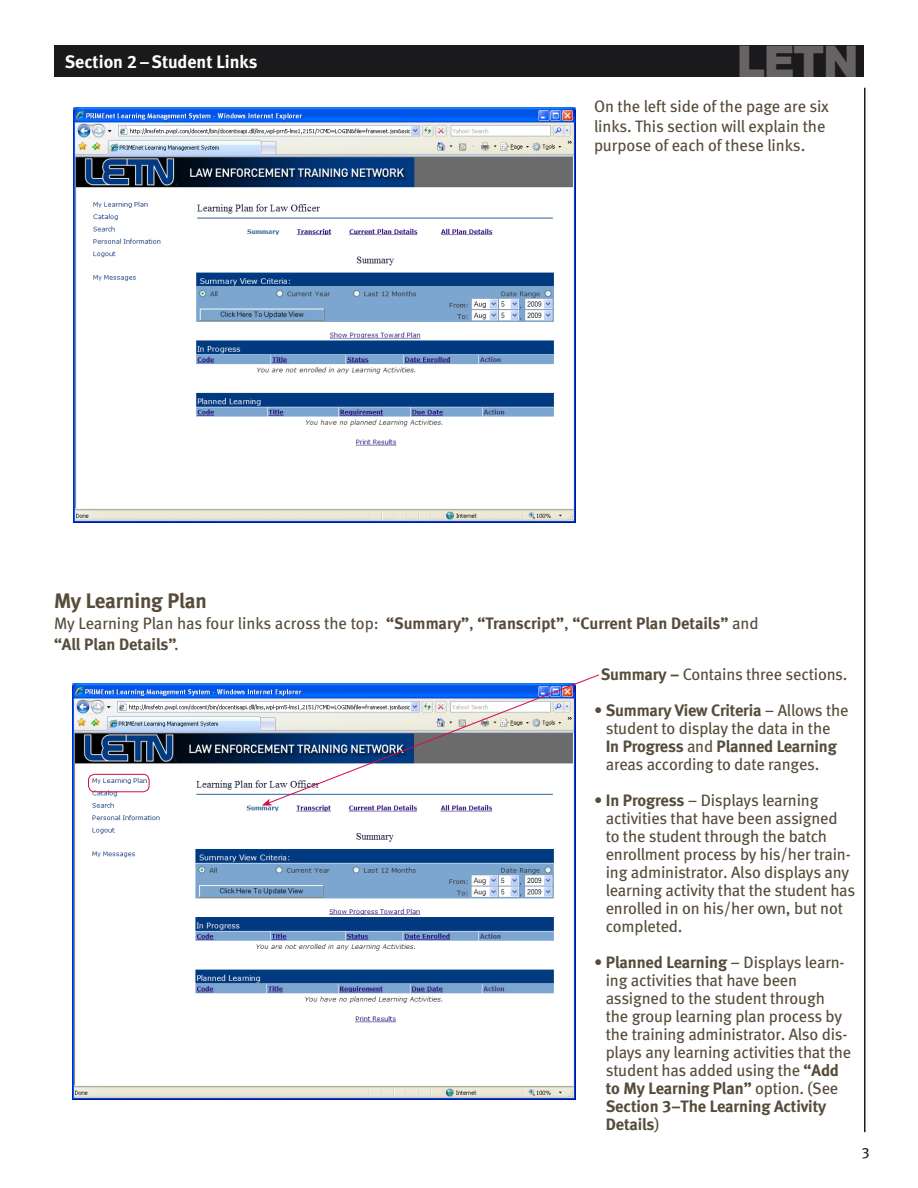
<style>
.page{position:relative;width:918px;height:1188px;background:#fff}
.page>*{position:absolute;margin:0;border:0;box-sizing:border-box;transform-origin:0 0}
.t1{font:900 43.5px "Arial";color:#676365}
.t2{font:21px "Meta Bold LF";letter-spacing:-.005em;color:#574c3a}
.t3{font:18px "Meta Bold LF";color:#fff}
.t4{font:16.5px/18px "Meta Book LF";letter-spacing:-.01em;color:#574c3a}
.t5{font:16.5px/18px "Meta Bold LF";letter-spacing:-.01em;color:#574c3a}
.t6{font:15px "Meta Book LF";color:#231f20}
.s1{font-family:"Meta Bold LF"}
.s2{font-family:"Meta Book LF"}
</style>
<div class="page">
<div style="left:54px;top:45px;width:810px;height:32px;background:#1a191b"></div>
<hr style="left:864px;top:88px;width:2px;height:1044px;background:#1a191b">
<img style="left:73px;top:108px;width:502px;height:414px">
<img style="left:72px;top:684px;width:504px;height:416px">
<svg style="left:263px;top:674px;width:336px;height:130px"></svg>
<svg style="left:261px;top:799px;width:11px;height:7px"></svg>
<svg style="left:88px;top:773px;width:62px;height:19px"></svg>
<p class="t3" style="left:65px;top:51px;width:194px">Section 2 – Student Links</p>
<h1 class="t1" style="left:736px;top:37px;width:124px">LETN</h1>
<p class="t4" style="left:594px;top:97px;width:237px;line-height:19.5px">On the left side of the page are six links. This section will explain the purpose of each of these links.</p>
<p class="t2" style="left:54px;top:589px;width:154px">My Learning Plan</p>
<p class="t4" style="left:54px;top:614px;width:706px">My Learning Plan has four links across the top: <span class="s1">“Summary”</span>, <span class="s1">“Transcript”</span>, <span class="s1">“Current Plan Details”</span> and</p>
<p class="t5" style="left:54px;top:635px;width:126px">“All Plan Details”<span class="s2">.</span></p>
<p class="t4" style="left:601px;top:665px;width:248px"><span class="s1">Summary –</span> Contains three sections.</p>
<p class="t5" style="left:594px;top:701px;width:256px"><span class="s2">•</span> Summary View Criteria <span class="s2">– Allows the</span></p>
<p class="t4" style="left:606px;top:719px;width:226px">student to display the data in the</p>
<p class="t5" style="left:606px;top:737px;width:233px">In Progress <span class="s2">and</span> Planned Learning</p>
<p class="t4" style="left:606px;top:755px;width:215px">areas according to date ranges.</p>
<p class="t4" style="left:606px;top:791px;width:251px;text-indent:-12px">• <span class="s1">In Progress</span> – Displays learning activities that have been assigned to the student through the batch enrollment process by his/her train&shy;ing administrator. Also displays any learning activity that the student has enrolled in on his/her own, but not completed.</p>
<p class="t4" style="left:606px;top:953px;width:247px;text-indent:-12px">• <span class="s1">Planned Learning</span> – Displays learn&shy;ing activities that have been assigned to the student through the group learning plan process by the training administrator. Also dis&shy;plays any learning activities that the student has added using the <span class="s1">“Add</span></p>
<p class="t5" style="left:606px;top:1079px;width:234px">to My Learning Plan” <span class="s2">option. (See<br></span>Section 3–The Learning Activity<br>Details<span class="s2">)</span></p>
<p class="t6" style="left:861px;top:1144px;width:10px">3</p>
</div>
